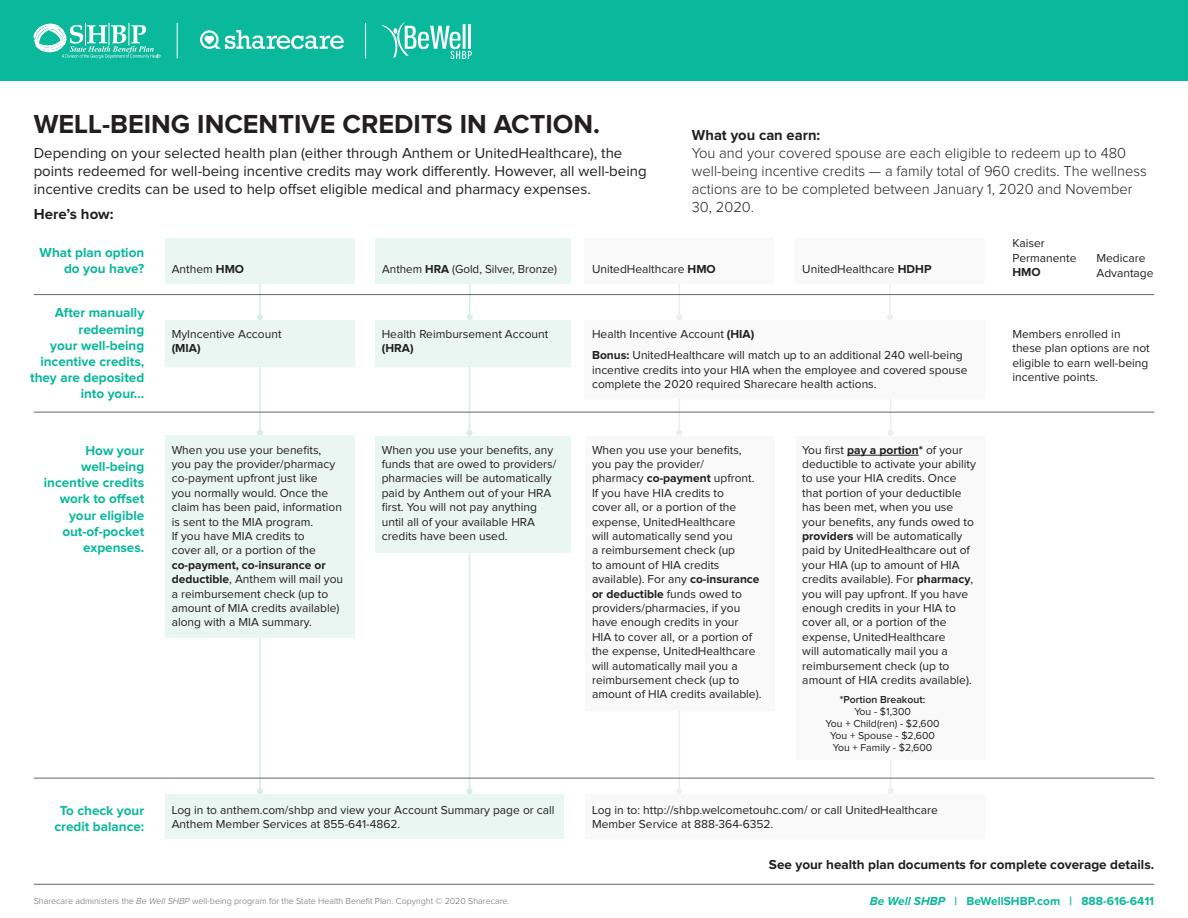
<style>
.page{position:relative;width:1188px;height:918px;background:#fff}
.page>*{position:absolute;margin:0;border:0;box-sizing:border-box;transform-origin:0 0}
.t1{font:700 27px "Proxima Nova";color:#231f20}
.t2{font:15px/18px "Proxima Nova";color:#231f20}
.t3{font:300 15px/18px "Proxima Nova";color:#231f20}
.t4{font:700 15px "Proxima Nova";color:#231f20}
.t5{font:700 13.5px/16.2px "Proxima Nova";color:#0ab89b;text-align:right}
.t6{font:700 13.5px "Proxima Nova";color:#231f20}
.t7{font:12px/14.4px "Proxima Nova";color:#231f20}
.t8{font:700 12px "Proxima Nova";color:#0ab89b}
.t9{font:700 12px "Proxima Nova";color:#231f20}
.t10{font:10.5px "Proxima Nova";color:#231f20}
.t11{font:600 10.5px "Proxima Nova";color:#231f20}
.t12{font:300 9px "Proxima Nova";color:#6f6b6b}
.s1{font-weight:700}
.s2{font-style:italic}
</style>
<div class="page">
<hr style="left:259px;top:282px;width:2px;height:35px;background:#d7ede6">
<svg style="left:257px;top:314px;width:6px;height:6px"></svg>
<hr style="left:259px;top:365px;width:2px;height:68px;background:#d7ede6">
<svg style="left:257px;top:430px;width:6px;height:6px"></svg>
<hr style="left:259px;top:637px;width:2px;height:154px;background:#d7ede6">
<svg style="left:257px;top:788px;width:6px;height:6px"></svg>
<hr style="left:469px;top:547px;width:1px;height:244px;background:#d7ede6">
<svg style="left:466px;top:788px;width:6px;height:6px"></svg>
<hr style="left:469px;top:365px;width:1px;height:68px;background:#d7ede6">
<svg style="left:466px;top:430px;width:6px;height:6px"></svg>
<hr style="left:469px;top:282px;width:2px;height:35px;background:#d7ede6">
<svg style="left:467px;top:314px;width:6px;height:6px"></svg>
<hr style="left:679px;top:282px;width:1px;height:35px;background:#edeeee">
<svg style="left:676px;top:314px;width:6px;height:6px"></svg>
<hr style="left:679px;top:397px;width:1px;height:36px;background:#edeeee">
<svg style="left:676px;top:430px;width:6px;height:6px"></svg>
<hr style="left:679px;top:709px;width:1px;height:82px;background:#edeeee">
<svg style="left:676px;top:788px;width:6px;height:6px"></svg>
<hr style="left:890px;top:397px;width:1px;height:36px;background:#edeeee">
<svg style="left:888px;top:430px;width:6px;height:6px"></svg>
<hr style="left:890px;top:759px;width:1px;height:32px;background:#edeeee">
<svg style="left:888px;top:788px;width:6px;height:6px"></svg>
<hr style="left:889px;top:282px;width:2px;height:35px;background:#edeeee">
<svg style="left:887px;top:315px;width:6px;height:5px"></svg>
<div style="left:165px;top:238px;width:189px;height:46px;background:#eaf6f2"></div>
<div style="left:375px;top:238px;width:195px;height:46px;background:#eaf6f2"></div>
<div style="left:584px;top:238px;width:190px;height:46px;background:#f9f9f9"></div>
<div style="left:795px;top:238px;width:190px;height:46px;background:#f9f9f9"></div>
<div style="left:165px;top:320px;width:189px;height:47px;background:#eaf6f2"></div>
<div style="left:375px;top:320px;width:195px;height:47px;background:#eaf6f2"></div>
<div style="left:584px;top:320px;width:402px;height:78px;background:#f9f9f9"></div>
<div style="left:165px;top:436px;width:189px;height:202px;background:#eaf6f2"></div>
<div style="left:165px;top:794px;width:399px;height:45px;background:#eaf6f2"></div>
<div style="left:586px;top:794px;width:400px;height:45px;background:#f9f9f9"></div>
<div style="left:375px;top:436px;width:195px;height:117px;background:#eaf6f2"></div>
<div style="left:586px;top:436px;width:189px;height:274px;background:#f9f9f9"></div>
<div style="left:796px;top:436px;width:189px;height:324px;background:#f9f9f9"></div>
<hr style="left:34px;top:884px;width:1120px;height:1px;background:#656666">
<hr style="left:847px;top:455px;width:72px;height:1px;background:#231f20">
<div style="left:0;top:0;width:1188px;height:81px;background:#0ab89b"></div>
<svg style="left:34px;top:23px;width:127px;height:36px"></svg>
<svg style="left:381px;top:22px;width:91px;height:37px"></svg>
<svg style="left:200px;top:30px;width:144px;height:19px"></svg>
<hr style="left:365px;top:23px;width:1px;height:35px;background:#fff">
<hr style="left:177px;top:23px;width:1px;height:35px;background:#fff">
<hr style="left:34px;top:294px;width:1120px;height:1px;background:#656666">
<hr style="left:34px;top:412px;width:1120px;height:1px;background:#656666">
<hr style="left:34px;top:778px;width:1120px;height:1px;background:#656666">
<p class="t1" style="left:34px;top:112px;width:568px">WELL-BEING INCENTIVE CREDITS IN ACTION.</p>
<p class="t2" style="left:34px;top:144px;width:614px">Depending on your selected health plan (either through Anthem or UnitedHealthcare), the points redeemed for well-being incentive credits may work differently. However, all well-being incentive credits can be used to help offset eligible medical and pharmacy expenses.</p>
<p class="t4" style="left:34px;top:207px;width:81px">Here’s how:</p>
<p class="t5" style="left:40px;top:245px;width:106px">What plan option do you have?</p>
<p class="t3" style="left:692px;top:126px;width:456px"><span class="s1">What you can earn:<br></span>You and your covered spouse are each eligible to redeem up to 480 well‑being incentive credits — a family total of 960 credits. The wellness actions are to be completed between January 1, 2020 and November 30, 2020.</p>
<p class="t7" style="left:1012px;top:237px;width:65px">Kaiser<br>Permanente</p>
<p class="t9" style="left:1012px;top:267px;width:30px">HMO</p>
<p class="t7" style="left:1096px;top:252px;width:51px">Medicare</p>
<p class="t7" style="left:382px;top:262px;width:176px">Anthem <span class="s1">HRA</span> (Gold, Silver, Bronze)</p>
<p class="t7" style="left:1096px;top:266px;width:59px">Advantage</p>
<p class="t7" style="left:172px;top:262px;width:74px">Anthem <span class="s1">HMO</span></p>
<p class="t7" style="left:592px;top:262px;width:125px">UnitedHealthcare <span class="s1">HMO</span></p>
<p class="t7" style="left:802px;top:262px;width:131px">UnitedHealthcare <span class="s1">HDHP</span></p>
<p class="t5" style="left:30px;top:305px;width:116px">After manually redeeming<br>your well-being incentive credits, they are deposited into your...</p>
<p class="t5" style="left:44px;top:443px;width:102px">How your well‑being incentive credits work to offset your eligible out-of-pocket expenses.</p>
<p class="t5" style="left:55px;top:803px;width:91px;text-align:center">To check your credit balance:</p>
<p class="t7" style="left:172px;top:327px;width:111px">MyIncentive Account <span class="s1">(MIA)</span></p>
<p class="t7" style="left:382px;top:327px;width:168px">Health Reimbursement Account</p>
<p class="t9" style="left:382px;top:343px;width:33px">(HRA)</p>
<p class="t7" style="left:592px;top:324px;width:372px;line-height:21.1px">Health Incentive Account <span class="s1">(HIA)<br>Bonus:</span> UnitedHealthcare will match up to an additional 240 well-being</p>
<p class="t7" style="left:592px;top:363px;width:377px">incentive credits into your HIA when the employee and covered spouse complete the 2020 required Sharecare health actions.</p>
<p class="t7" style="left:172px;top:443px;width:173px">When you use your benefits, you pay the provider/pharmacy co-payment upfront just like<br>you normally would. Once the claim has been paid, information is sent to the MIA program.<br>If you have MIA credits to<br>cover all, or a portion of the <span class="s1">co-payment, co‑insurance or deductible</span>, Anthem will mail you a reimbursement check (up to amount of MIA credits available) along with a MIA summary.</p>
<p class="t7" style="left:382px;top:443px;width:176px">When you use your benefits, any funds that are owed to providers/ pharmacies will be automatically paid by Anthem out of your HRA first. You will not pay anything until all of your available HRA credits have been used.</p>
<p class="t7" style="left:592px;top:443px;width:171px">When you use your benefits, you pay the provider/<br>pharmacy <span class="s1">co-payment</span> upfront.<br>If you have HIA credits to<br>cover all, or a portion of the expense, UnitedHealthcare<br>will automatically send you<br>a reimbursement check (up<br>to amount of HIA credits available). For any <span class="s1">co-insurance or deductible</span> funds owed to providers/pharmacies, if you have enough credits in your<br>HIA to cover all, or a portion of the expense, UnitedHealthcare will automatically mail you a reimbursement check (up to amount of HIA credits available).</p>
<p class="t7" style="left:802px;top:443px;width:175px">You first <span class="s1">pay a portion*</span> of your deductible to activate your ability to use your HIA credits. Once that portion of your deductible has been met, when you use your benefits, any funds owed to <span class="s1">providers</span> will be automatically paid by UnitedHealthcare out of your HIA (up to amount of HIA credits available). For <span class="s1">pharmacy</span>, you will pay upfront. If you have enough credits in your HIA to cover all, or a portion of the expense, UnitedHealthcare<br>will automatically mail you a reimbursement check (up to amount of HIA credits available).</p>
<p class="t11" style="left:840px;top:694px;width:87px">*Portion Breakout:</p>
<p class="t10" style="left:854px;top:706px;width:58px">You - $1,300</p>
<p class="t10" style="left:826px;top:718px;width:115px">You + Child(ren) - $2,600</p>
<p class="t10" style="left:830px;top:730px;width:106px">You + Spouse - $2,600</p>
<p class="t10" style="left:833px;top:742px;width:101px">You + Family - $2,600</p>
<p class="t7" style="left:172px;top:803px;width:384px">Log in to anthem.com/shbp and view your Account Summary page or call<br>Anthem Member Services at 855-641-4862.</p>
<p class="t7" style="left:592px;top:803px;width:347px">Log in to: http://shbp.welcometouhc.com/ or call UnitedHealthcare<br>Member Service at 888-364-6352.</p>
<p class="t7" style="left:1012px;top:327px;width:139px">Members enrolled in these plan options are not eligible to earn well-being incentive points.</p>
<p class="t6" style="left:769px;top:858px;width:387px">See your health plan documents for complete coverage details.</p>
<p class="t12" style="left:34px;top:897px;width:477px">Sharecare administers the <span class="s2">Be Well SHBP</span> well-being program for the State Health Benefit Plan. Copyright © 2020 Sharecare.</p>
<p class="t8" style="left:870px;top:896px;width:286px"><span class="s2">Be Well SHBP</span> | BeWellSHBP.com | 888-616-6411</p>
</div>
